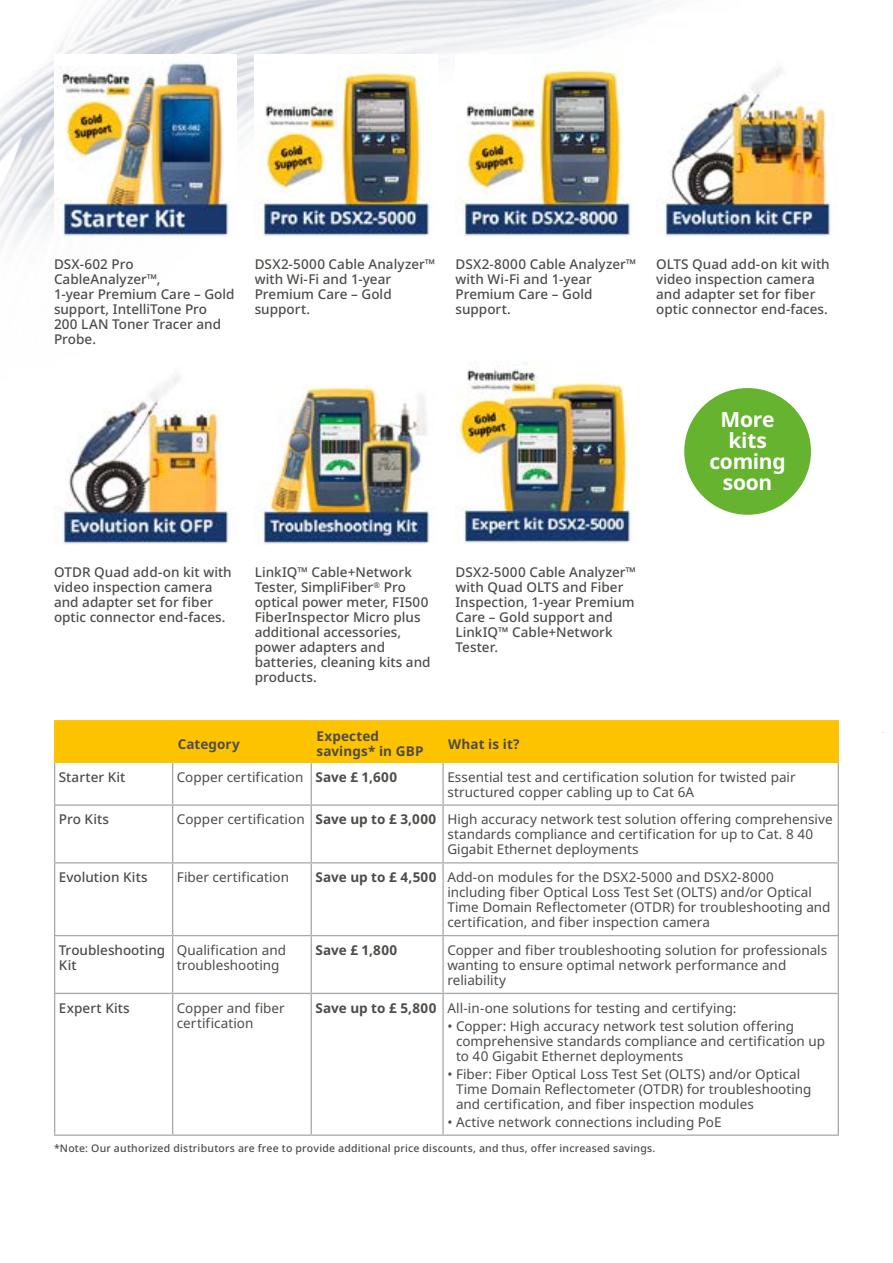
<style>
.page{position:relative;width:893px;height:1263px;background:#fff}
.page>*{position:absolute;margin:0;border:0;box-sizing:border-box;transform-origin:0 0}
.t1{font:700 21px/21px "Noto Sans";letter-spacing:-.015em;color:#fff;text-align:center}
.t2{font:13.5px/15px "Noto Sans";color:#4e4b48}
.t3{font:500 13.5px/15px "Noto Sans";color:#4e4b48}
.t4{font:700 13.5px/15px "Noto Sans";letter-spacing:.01em;color:#4e4b48}
.t5{font:500 10.5px "Noto Sans";letter-spacing:.02em;color:#4e4b48}
.s1{font-weight:700}
</style>
<div class="page">
<img style="left:0;top:0;width:785px;height:444px">
<div style="left:55px;top:721px;width:783px;height:41px;background:#fdc300"></div>
<svg style="left:55px;top:763px;width:783px;height:371px"></svg>
<hr style="left:54px;top:763px;width:1px;height:41px;background:#a7a9ac">
<hr style="left:172px;top:763px;width:1px;height:41px;background:#a7a9ac">
<hr style="left:311px;top:763px;width:1px;height:41px;background:#a7a9ac">
<hr style="left:442px;top:763px;width:2px;height:41px;background:#a7a9ac">
<hr style="left:838px;top:763px;width:1px;height:41px;background:#a7a9ac">
<hr style="left:54px;top:804px;width:119px;height:2px;background:#a7a9ac">
<hr style="left:54px;top:806px;width:1px;height:56px;background:#a7a9ac">
<hr style="left:173px;top:804px;width:138px;height:2px;background:#a7a9ac">
<hr style="left:172px;top:806px;width:1px;height:56px;background:#a7a9ac">
<hr style="left:311px;top:804px;width:132px;height:2px;background:#a7a9ac">
<hr style="left:311px;top:806px;width:1px;height:56px;background:#a7a9ac">
<hr style="left:443px;top:804px;width:396px;height:2px;background:#a7a9ac">
<hr style="left:442px;top:806px;width:2px;height:56px;background:#a7a9ac">
<hr style="left:838px;top:806px;width:1px;height:56px;background:#a7a9ac">
<hr style="left:54px;top:862px;width:119px;height:1px;background:#a7a9ac">
<hr style="left:54px;top:863px;width:1px;height:72px;background:#a7a9ac">
<hr style="left:173px;top:862px;width:138px;height:1px;background:#a7a9ac">
<hr style="left:172px;top:863px;width:1px;height:72px;background:#a7a9ac">
<hr style="left:311px;top:862px;width:132px;height:1px;background:#a7a9ac">
<hr style="left:311px;top:863px;width:1px;height:72px;background:#a7a9ac">
<hr style="left:443px;top:862px;width:396px;height:1px;background:#a7a9ac">
<hr style="left:442px;top:863px;width:2px;height:72px;background:#a7a9ac">
<hr style="left:838px;top:863px;width:1px;height:72px;background:#a7a9ac">
<hr style="left:54px;top:935px;width:119px;height:1px;background:#a7a9ac">
<hr style="left:54px;top:936px;width:1px;height:57px;background:#a7a9ac">
<hr style="left:173px;top:935px;width:138px;height:1px;background:#a7a9ac">
<hr style="left:172px;top:936px;width:1px;height:57px;background:#a7a9ac">
<hr style="left:311px;top:935px;width:132px;height:1px;background:#a7a9ac">
<hr style="left:311px;top:936px;width:1px;height:57px;background:#a7a9ac">
<hr style="left:443px;top:935px;width:396px;height:1px;background:#a7a9ac">
<hr style="left:442px;top:936px;width:2px;height:57px;background:#a7a9ac">
<hr style="left:838px;top:936px;width:1px;height:57px;background:#a7a9ac">
<hr style="left:54px;top:993px;width:119px;height:1px;background:#a7a9ac">
<hr style="left:54px;top:994px;width:1px;height:140px;background:#a7a9ac">
<hr style="left:173px;top:993px;width:138px;height:1px;background:#a7a9ac">
<hr style="left:172px;top:994px;width:1px;height:140px;background:#a7a9ac">
<hr style="left:311px;top:993px;width:132px;height:1px;background:#a7a9ac">
<hr style="left:311px;top:994px;width:1px;height:140px;background:#a7a9ac">
<hr style="left:443px;top:993px;width:396px;height:1px;background:#a7a9ac">
<hr style="left:442px;top:994px;width:2px;height:140px;background:#a7a9ac">
<hr style="left:838px;top:994px;width:1px;height:140px;background:#a7a9ac">
<hr style="left:54px;top:1134px;width:119px;height:2px;background:#a7a9ac">
<hr style="left:173px;top:1134px;width:138px;height:2px;background:#a7a9ac">
<hr style="left:311px;top:1134px;width:132px;height:2px;background:#a7a9ac">
<hr style="left:443px;top:1134px;width:396px;height:2px;background:#a7a9ac">
<hr style="left:54px;top:720px;width:119px;height:1px;background:#fdc300">
<hr style="left:54px;top:721px;width:1px;height:41px;background:#fdc300">
<hr style="left:173px;top:720px;width:138px;height:1px;background:#fdc300">
<hr style="left:172px;top:721px;width:1px;height:41px;background:#fdc300">
<hr style="left:311px;top:720px;width:132px;height:1px;background:#fdc300">
<hr style="left:311px;top:721px;width:1px;height:41px;background:#fdc300">
<hr style="left:443px;top:720px;width:396px;height:1px;background:#fdc300">
<hr style="left:442px;top:721px;width:2px;height:41px;background:#fdc300">
<hr style="left:838px;top:721px;width:1px;height:41px;background:#fdc300">
<hr style="left:54px;top:762px;width:119px;height:1px;background:#fdc300">
<hr style="left:173px;top:762px;width:138px;height:1px;background:#fdc300">
<hr style="left:311px;top:762px;width:132px;height:1px;background:#fdc300">
<hr style="left:443px;top:762px;width:396px;height:1px;background:#fdc300">
<img style="left:54px;top:54px;width:183px;height:183px">
<img style="left:656px;top:54px;width:175px;height:183px">
<img style="left:54px;top:362px;width:183px;height:183px">
<img style="left:255px;top:54px;width:182px;height:183px">
<img style="left:255px;top:362px;width:182px;height:183px">
<img style="left:455px;top:54px;width:183px;height:183px">
<img style="left:455px;top:361px;width:183px;height:183px">
<div style="left:684px;top:388px;width:127px;height:127px;background:#65b32e;border-radius:50%"></div>
<p class="t3" style="left:54px;top:257px;width:182px">DSX-602 Pro<br>CableAnalyzer™,<br>1-year Premium Care – Gold support, IntelliTone Pro<br>200 LAN Toner Tracer and<br>Probe.</p>
<p class="t3" style="left:656px;top:257px;width:175px">OLTS Quad add-on kit with video inspection camera and adapter set for fiber optic connector end-faces.</p>
<p class="t3" style="left:255px;top:257px;width:182px">DSX2-5000 Cable Analyzer™ with Wi-Fi and 1-year<br>Premium Care – Gold support.</p>
<p class="t3" style="left:455px;top:257px;width:182px">DSX2-8000 Cable Analyzer™ with Wi-Fi and 1-year<br>Premium Care – Gold support.</p>
<p class="t3" style="left:54px;top:565px;width:179px">OTDR Quad add-on kit with video inspection camera and adapter set for fiber optic connector end-faces.</p>
<p class="t3" style="left:255px;top:565px;width:177px">LinkIQ™ Cable+Network<br>Tester, SimpliFiber<sup>®</sup> Pro optical power meter, FI500<br>FiberInspector Micro plus additional accessories, power adapters and batteries, cleaning kits and products.</p>
<p class="t3" style="left:455px;top:565px;width:182px">DSX2-5000 Cable Analyzer™ with Quad OLTS and Fiber<br>Inspection, 1-year Premium<br>Care – Gold support and<br>LinkIQ™ Cable+Network<br>Tester.</p>
<p class="t4" style="left:178px;top:737px;width:63px">Category</p>
<p class="t4" style="left:316px;top:729px;width:109px">Expected savings* in GBP</p>
<p class="t4" style="left:448px;top:736px;width:73px">What is it?</p>
<h1 class="t1" style="left:709px;top:409px;width:78px">More kits coming soon</h1>
<p class="t3" style="left:59px;top:769px;width:68px">Starter Kit</p>
<p class="t2" style="left:177px;top:769px;width:222px">Copper certification <span class="s1">Save £ 1,600</span></p>
<p class="t2" style="left:447px;top:769px;width:350px">Essential test and certification solution for twisted pair structured copper cabling up to Cat 6A</p>
<p class="t3" style="left:59px;top:812px;width:52px">Pro Kits</p>
<p class="t2" style="left:447px;top:812px;width:387px;text-indent:-270px">Copper certification <span class="s1">Save up to £ 3,000</span> High accuracy network test solution offering comprehensive standards compliance and certification for up to Cat. 8 40<br>Gigabit Ethernet deployments</p>
<p class="t3" style="left:59px;top:870px;width:90px">Evolution Kits</p>
<p class="t2" style="left:177px;top:870px;width:114px">Fiber certification</p>
<p class="t2" style="left:447px;top:870px;width:385px;text-indent:-132px"><span class="s1">Save up to £ 4,500</span> Add-on modules for the DSX2-5000 and DSX2-8000 including fiber Optical Loss Test Set (OLTS) and/or Optical Time Domain Reflectometer (OTDR) for troubleshooting and certification, and fiber inspection camera</p>
<p class="t3" style="left:59px;top:943px;width:108px">Troubleshooting<br>Kit</p>
<p class="t2" style="left:177px;top:943px;width:111px">Qualification and troubleshooting</p>
<p class="t4" style="left:316px;top:943px;width:83px">Save £ 1,800</p>
<p class="t2" style="left:447px;top:943px;width:381px">Copper and fiber troubleshooting solution for professionals wanting to ensure optimal network performance and reliability</p>
<p class="t3" style="left:59px;top:1000px;width:72px">Expert Kits</p>
<p class="t2" style="left:177px;top:1000px;width:109px">Copper and fiber certification</p>
<p class="t2" style="left:316px;top:1000px;width:423px"><span class="s1">Save up to £ 5,800</span> All-in-one solutions for testing and certifying:</p>
<p class="t2" style="left:456px;top:1018px;width:371px;text-indent:-9px">• Copper: High accuracy network test solution offering comprehensive standards compliance and certification up to 40 Gigabit Ethernet deployments</p>
<p class="t2" style="left:456px;top:1066px;width:357px;text-indent:-9px">• Fiber: Fiber Optical Loss Test Set (OLTS) and/or Optical<br>Time Domain Reflectometer (OTDR) for troubleshooting and certification, and fiber inspection modules</p>
<p class="t2" style="left:447px;top:1114px;width:276px">• Active network connections including PoE</p>
<p class="t5" style="left:54px;top:1142px;width:603px">*Note: Our authorized distributors are free to provide additional price discounts, and thus, offer increased savings.</p>
</div>
